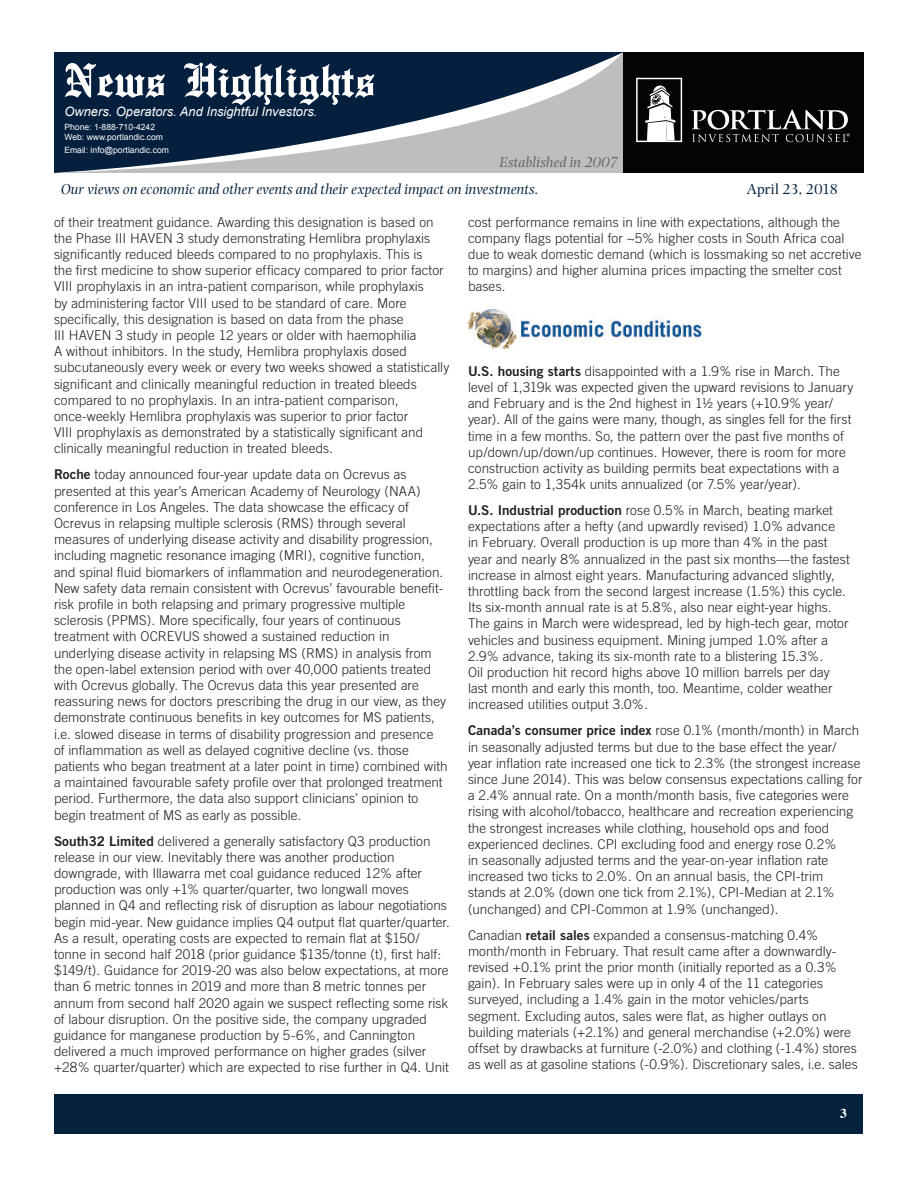
<style>
.page{position:relative;width:918px;height:1188px;background:#fff}
.page>*{position:absolute;margin:0;border:0;box-sizing:border-box;transform-origin:0 0}
.t1{font:500 51px "English Towne";color:#fff}
.t2{font:italic 15px "Photina";color:#04213e}
.t3{font:italic 15px "Photina";color:#636366}
.t4{font:15px "Photina";letter-spacing:-.015em;color:#04213e}
.Article_-_Body{font:300 13.5px/16.2px "Trade Gothic";letter-spacing:.005em;color:#231f20}
.t5{font:700 13.5px "Times";color:#fff}
.t6{font:italic 12.9px "Arial";color:#fff}
.t7{font:8.55px/10.4px "Arial";color:#fff}
.s1{font-family:"Trade Gothic Bold Two";font-weight:400}
</style>
<div class="page">
<div style="left:606px;top:52px;width:258px;height:121px;background:#040503"></div>
<div style="left:55px;top:1094px;width:808px;height:39px;background:#04213e"></div>
<svg style="left:54px;top:53px;width:569px;height:120px;background:#4d5d71"></svg>
<svg style="left:636px;top:78px;width:46px;height:64px"></svg>
<svg style="left:691px;top:110px;width:159px;height:32px"></svg>
<img style="left:468px;top:309px;width:234px;height:39px">
<h1 class="t1" style="left:64px;top:51px;width:312px">News Highlights</h1>
<p class="t6" style="left:64px;top:103px;width:255px">Owners. Operators. And Insightful Investors.</p>
<p class="t7" style="left:64px;top:122px;width:100px">Phone: 1-888-710-4242<br>Web: www.portlandic.com</p>
<p class="t7" style="left:64px;top:145px;width:106px">Email: info@portlandic.com</p>
<p class="t3" style="left:499px;top:153px;width:120px">Established in 2007</p>
<p class="t2" style="left:61px;top:181px;width:479px">Our views on economic and other events and their expected impact on investments.</p>
<p class="t4" style="left:747px;top:180px;width:93px">April 23, 2018</p>
<p class="Article_-_Body" style="left:54px;top:214px;width:397px">of their treatment guidance. Awarding this designation is based on the Phase III HAVEN 3 study demonstrating Hemlibra prophylaxis significantly reduced bleeds compared to no prophylaxis. This is<br>the first medicine to show superior efficacy compared to prior factor VIII prophylaxis in an intra-patient comparison, while prophylaxis<br>by administering factor VIII used to be standard of care. More specifically, this designation is based on data from the phase<br>III HAVEN 3 study in people 12 years or older with haemophilia<br>A without inhibitors. In the study, Hemlibra prophylaxis dosed subcutaneously every week or every two weeks showed a statistically significant and clinically meaningful reduction in treated bleeds compared to no prophylaxis. In an intra-patient comparison, once-weekly Hemlibra prophylaxis was superior to prior factor<br>VIII prophylaxis as demonstrated by a statistically significant and clinically meaningful reduction in treated bleeds.</p>
<p class="Article_-_Body" style="left:54px;top:466px;width:395px"><span class="s1">Roche</span> today announced four-year update data on Ocrevus as presented at this year’s American Academy of Neurology (NAA) conference in Los Angeles. The data showcase the efficacy of Ocrevus in relapsing multiple sclerosis (RMS) through several measures of underlying disease activity and disability progression, including magnetic resonance imaging (MRI), cognitive function, and spinal fluid biomarkers of inflammation and neurodegeneration.<br>New safety data remain consistent with Ocrevus’ favourable benefit&shy;risk profile in both relapsing and primary progressive multiple sclerosis (PPMS). More specifically, four years of continuous treatment with OCREVUS showed a sustained reduction in underlying disease activity in relapsing MS (RMS) in analysis from the open-label extension period with over 40,000 patients treated with Ocrevus globally. The Ocrevus data this year presented are reassuring news for doctors prescribing the drug in our view, as they demonstrate continuous benefits in key outcomes for MS patients, i.e. slowed disease in terms of disability progression and presence<br>of inflammation as well as delayed cognitive decline (vs. those patients who began treatment at a later point in time) combined with a maintained favourable safety profile over that prolonged treatment period. Furthermore, the data also support clinicians’ opinion to begin treatment of MS as early as possible.</p>
<p class="Article_-_Body" style="left:54px;top:832px;width:398px"><span class="s1">South32 Limited</span> delivered a generally satisfactory Q3 production release in our view. Inevitably there was another production downgrade, with Illawarra met coal guidance reduced 12% after production was only +1% quarter/quarter, two longwall moves planned in Q4 and reflecting risk of disruption as labour negotiations begin mid-year. New guidance implies Q4 output flat quarter/quarter.<br>As a result, operating costs are expected to remain flat at $150/ tonne in second half 2018 (prior guidance $135/tonne (t), first half: $149/t). Guidance for 2019-20 was also below expectations, at more than 6 metric tonnes in 2019 and more than 8 metric tonnes per annum from second half 2020 again we suspect reflecting some risk of labour disruption. On the positive side, the company upgraded guidance for manganese production by 5-6%, and Cannington delivered a much improved performance on higher grades (silver +28% quarter/quarter) which are expected to rise further in Q4. Unit</p>
<p class="Article_-_Body" style="left:468px;top:214px;width:395px">cost performance remains in line with expectations, although the company flags potential for ~5% higher costs in South Africa coal due to weak domestic demand (which is lossmaking so net accretive to margins) and higher alumina prices impacting the smelter cost bases.</p>
<p class="Article_-_Body" style="left:468px;top:363px;width:387px"><span class="s1">U.S. housing starts</span> disappointed with a 1.9% rise in March. The level of 1,319k was expected given the upward revisions to January and February and is the 2nd highest in 1½ years (+10.9% year/ year). All of the gains were many, though, as singles fell for the first time in a few months. So, the pattern over the past five months of up/down/up/down/up continues. However, there is room for more construction activity as building permits beat expectations with a 2.5% gain to 1,354k units annualized (or 7.5% year/year).</p>
<p class="Article_-_Body" style="left:468px;top:502px;width:383px"><span class="s1">U.S. Industrial production</span> rose 0.5% in March, beating market expectations after a hefty (and upwardly revised) 1.0% advance<br>in February. Overall production is up more than 4% in the past year and nearly 8% annualized in the past six months—the fastest increase in almost eight years. Manufacturing advanced slightly, throttling back from the second largest increase (1.5%) this cycle.<br>Its six-month annual rate is at 5.8%, also near eight-year highs.<br>The gains in March were widespread, led by high-tech gear, motor vehicles and business equipment. Mining jumped 1.0% after a 2.9% advance, taking its six-month rate to a blistering 15.3%.<br>Oil production hit record highs above 10 million barrels per day last month and early this month, too. Meantime, colder weather increased utilities output 3.0%.</p>
<p class="Article_-_Body" style="left:468px;top:722px;width:396px"><span class="s1">Canada’s consumer price index</span> rose 0.1% (month/month) in March in seasonally adjusted terms but due to the base effect the year/ year inflation rate increased one tick to 2.3% (the strongest increase since June 2014). This was below consensus expectations calling for a 2.4% annual rate. On a month/month basis, five categories were rising with alcohol/tobacco, healthcare and recreation experiencing the strongest increases while clothing, household ops and food experienced declines. CPI excluding food and energy rose 0.2%<br>in seasonally adjusted terms and the year-on-year inflation rate increased two ticks to 2.0%. On an annual basis, the CPI-trim stands at 2.0% (down one tick from 2.1%), CPI-Median at 2.1% (unchanged) and CPI-Common at 1.9% (unchanged).</p>
<p class="Article_-_Body" style="left:468px;top:927px;width:391px">Canadian <span class="s1">retail sales</span> expanded a consensus-matching 0.4% month/month in February. That result came after a downwardly&shy;revised +0.1% print the prior month (initially reported as a 0.3% gain). In February sales were up in only 4 of the 11 categories surveyed, including a 1.4% gain in the motor vehicles/parts segment. Excluding autos, sales were flat, as higher outlays on building materials (+2.1%) and general merchandise (+2.0%) were offset by drawbacks at furniture (-2.0%) and clothing (-1.4%) stores as well as at gasoline stations (-0.9%). Discretionary sales, i.e. sales</p>
<p class="t5" style="left:840px;top:1100px;width:8px">3</p>
</div>
